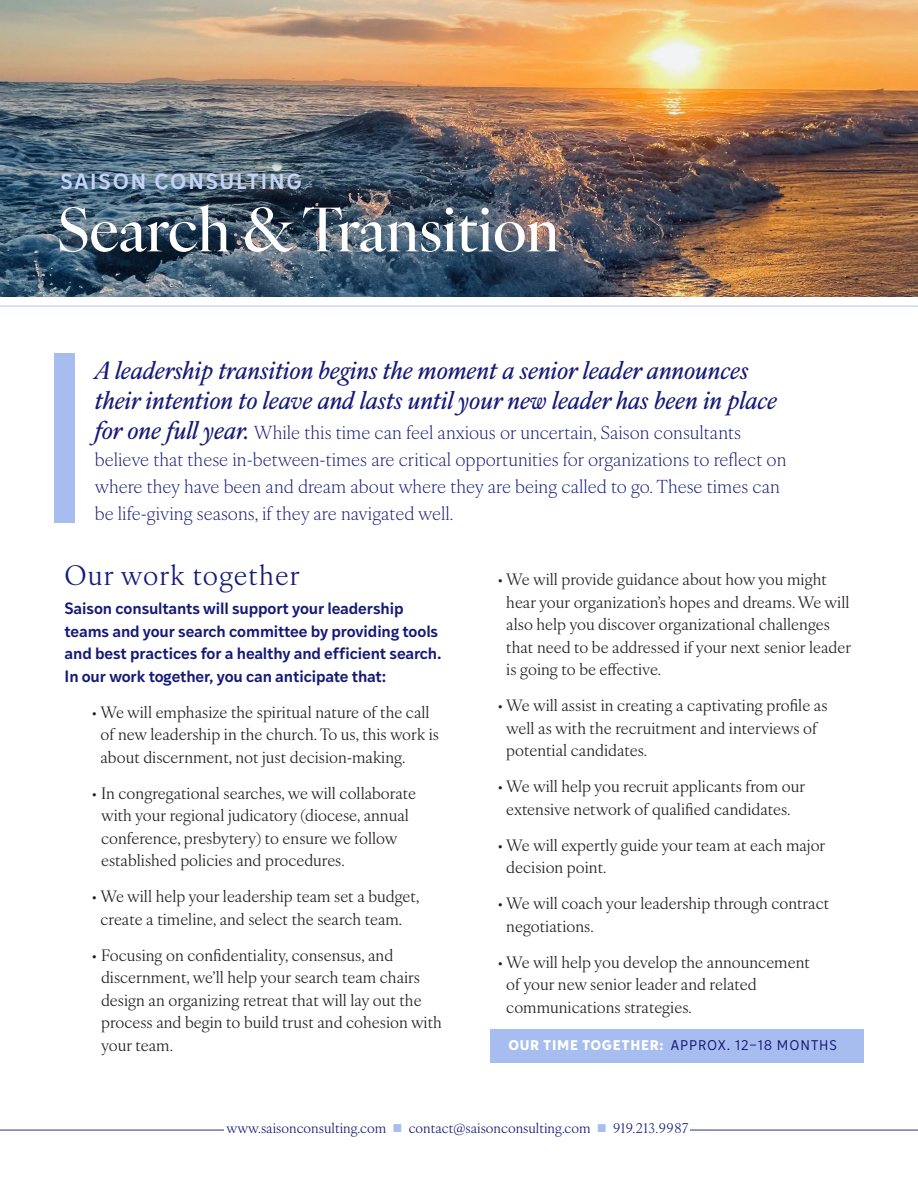
<style>
.page{position:relative;width:918px;height:1188px;background:#fff}
.page>*{position:absolute;margin:0;border:0;box-sizing:border-box;transform-origin:0 0}
.t1{font:500 60px "Ivy Ora Display";color:#fff}
.t2{font:27px "Ivy Ora Text";letter-spacing:.04em;color:#161a77}
.t3{font:italic 500 24px/30px "Ivy Ora Text";color:#161a77}
.t4{font:600 21px "Ivy Style Sans";letter-spacing:.09em;color:#c4d4f7}
.t5{font:300 18px/27px "Ivy Ora Text";color:#161a77}
.t6{font:15.75px/22.5px "Ivy Ora Text";color:#231f20}
.t7{font:600 15.75px/22.5px "Ivy Style Sans";letter-spacing:-.005em;color:#161a77}
.t8{font:13.5px "Ivy Ora Text";color:#161a77}
.t9{font:13.5px "Ivy Style Sans";letter-spacing:.07em;color:#161a77}
.s1{font-weight:500;font-style:italic;font-size:24px}
.s2{font-weight:700;color:#fff}
.s3{color:#a7bdef}
</style>
<div class="page">
<hr style="left:0;top:306px;width:918px;height:1px;background:#b0c4f1">
<div style="left:54px;top:353px;width:20px;height:170px;background:#a7bdef"></div>
<div style="left:490px;top:1029px;width:374px;height:34px;background:#a7bdef"></div>
<hr style="left:0;top:1130px;width:918px;height:1px;background:#2d3185">
<div style="left:225px;top:1119px;width:465px;height:58px;background:#fff"></div>
<img style="left:0;top:0;width:918px;height:297px">
<p class="t4" style="left:60px;top:165px;width:243px">SAISON CONSULTING</p>
<p class="t1" style="left:57px;top:183px;width:504px">Search &amp; Transition</p>
<p class="t3" style="left:95px;top:353px;width:684px">A leadership transition begins the moment a senior leader announces their intention to leave and lasts until your new leader has been in place</p>
<p class="t5" style="left:95px;top:418px;width:693px"><span class="s1">for one full year.</span> While this time can feel anxious or uncertain, Saison consultants believe that these in-between-times are critical opportunities for organizations to reflect on where they have been and dream about where they are being called to go. These times can be life-giving seasons, if they are navigated well.</p>
<p class="t2" style="left:65px;top:554px;width:237px">Our work together</p>
<p class="t7" style="left:65px;top:596px;width:379px">Saison consultants will support your leadership teams and your search committee by providing tools and best practices for a healthy and efficient search.<br>In our work together, you can anticipate that:</p>
<p class="t6" style="left:101px;top:700px;width:340px;text-indent:-9px">• We will emphasize the spiritual nature of the call of new leadership in the church. To us, this work is about discernment, not just decision-making.</p>
<p class="t6" style="left:101px;top:781px;width:317px;text-indent:-9px">• In congregational searches, we will collaborate with your regional judicatory (diocese, annual conference, presbytery) to ensure we follow established policies and procedures.</p>
<p class="t6" style="left:92px;top:884px;width:329px;text-align:center">• We will help your leadership team set a budget, create a timeline, and select the search team.</p>
<p class="t6" style="left:101px;top:943px;width:342px;text-indent:-9px">• Focusing on confidentiality, consensus, and discernment, we’ll help your search team chairs design an organizing retreat that will lay out the process and begin to build trust and cohesion with your team.</p>
<p class="t6" style="left:506px;top:567px;width:347px;text-indent:-9px">• We will provide guidance about how you might hear your organization’s hopes and dreams. We will also help you discover organizational challenges that need to be addressed if your next senior leader is going to be effective.</p>
<p class="t6" style="left:506px;top:693px;width:323px;text-indent:-9px">• We will assist in creating a captivating profile as well as with the recruitment and interviews of potential candidates.</p>
<p class="t6" style="left:497px;top:774px;width:309px;text-align:center">• We will help you recruit applicants from our extensive network of qualified candidates.</p>
<p class="t6" style="left:506px;top:833px;width:321px;text-indent:-9px">• We will expertly guide your team at each major decision point.</p>
<p class="t6" style="left:506px;top:891px;width:324px;text-indent:-9px">• We will coach your leadership through contract negotiations.</p>
<p class="t6" style="left:506px;top:950px;width:305px;text-indent:-9px">• We will help you develop the announcement of your new senior leader and related communications strategies.</p>
<p class="t9" style="left:509px;top:1035px;width:330px"><span class="s2">OUR TIME TOGETHER:</span> APPROX. 12–18 MONTHS</p>
<p class="t8" style="left:227px;top:1118px;width:463px">www.saisonconsulting.com <span class="s3">■</span> contact@saisonconsulting.com <span class="s3">■</span> 919.213.9987</p>
</div>
